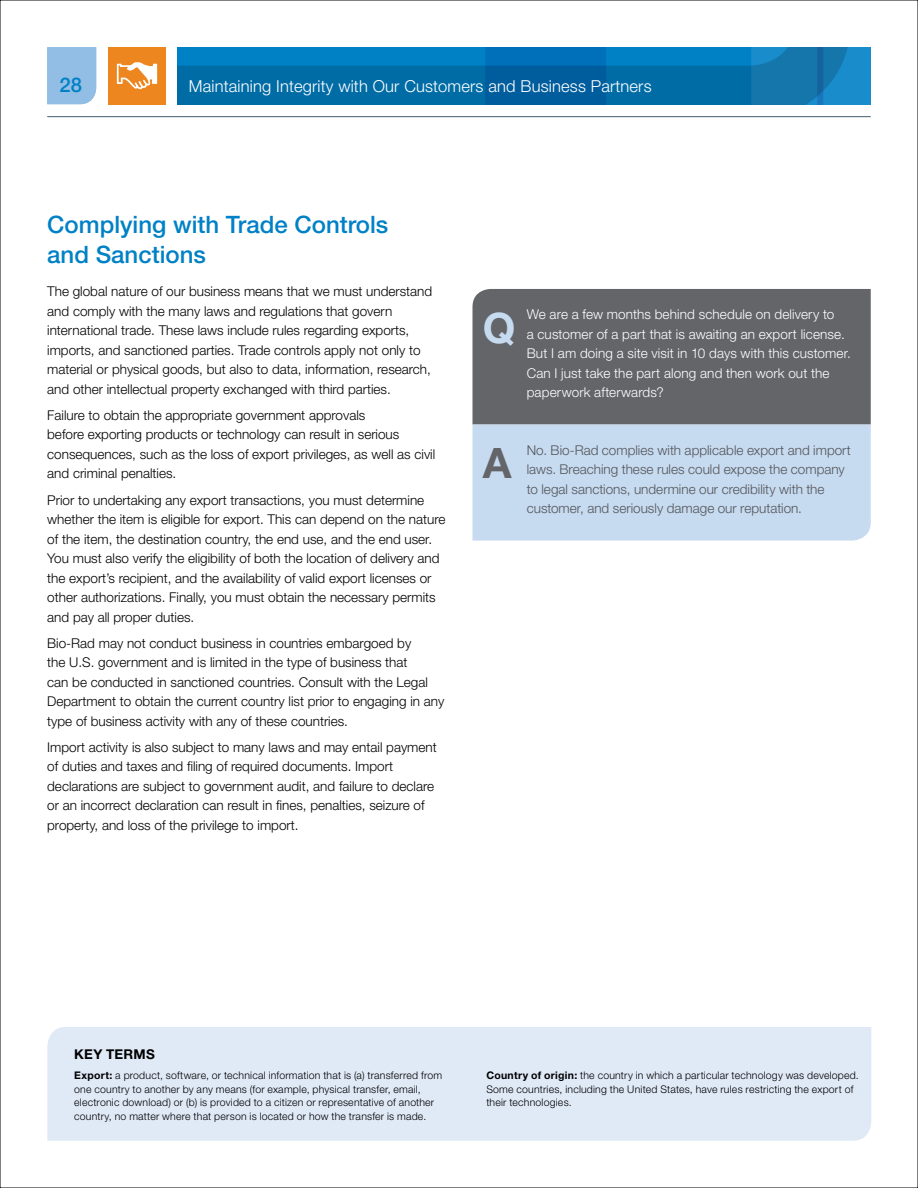
<style>
.page{position:relative;width:918px;height:1188px;background:#fff}
.page>*{position:absolute;margin:0;border:0;box-sizing:border-box;transform-origin:0 0}
.t1{font:700 42px "Helvetica Neue LT Std";color:#c6daf0}
.t2{font:700 42px "Helvetica Neue LT Std";color:#646569}
.t3{font:500 24px/30px "Helvetica Neue LT Std";color:#0081c6}
.t4{font:500 20.25px "Helvetica Neue LT Std";color:#0081c6}
.t5{font:300 16.5px "Helvetica Neue LT Std";letter-spacing:.01em;color:#fff}
.t6{font:300 13.5px/19.5px "Helvetica Neue LT Std";color:#000}
.t7{font:300 13.5px/19.5px "Helvetica Neue LT Std";letter-spacing:.01em;color:#fff}
.t8{font:300 13.5px/19.5px "Helvetica Neue LT Std";color:#55565a}
.t9{font:700 13.5px "Helvetica Neue LT Std";letter-spacing:.02em;color:#000}
.t10{font:300 10.5px/13.5px "Helvetica Neue LT Std";letter-spacing:.02em;color:#000}
.s1{font-weight:700}
</style>
<div class="page">
<svg style="left:178px;top:47px;width:693px;height:57px;background:#0371af"></svg>
<div style="left:35px;top:105px;width:850px;height:13px;background:#0081c6;opacity:.25"></div>
<div style="left:47px;top:47px;width:49px;height:57px;background:#92bde4"></div>
<div style="left:108px;top:47px;width:58px;height:57px;background:#ed861e"></div>
<svg style="left:117px;top:62px;width:40px;height:28px"></svg>
<div style="left:47px;top:1027px;width:824px;height:114px;background:#e0eaf7"></div>
<div style="left:472px;top:289px;width:399px;height:136px;background:#646569"></div>
<div style="left:472px;top:425px;width:399px;height:116px;background:#c6daf0"></div>
<h3 class="t4" style="left:60px;top:72px;width:24px">2853</h3>
<p class="t5" style="left:189px;top:76px;width:464px">Maintaining Integrity with Our Customers and Business Partners</p>
<h2 class="t3" style="left:47px;top:209px;width:343px">Complying with Trade Controls and Sanctions</h2>
<p class="t6" style="left:47px;top:281px;width:387px">The global nature of our business means that we must understand and comply with the many laws and regulations that govern international trade. These laws include rules regarding exports, imports, and sanctioned parties. Trade controls apply not only to material or physical goods, but also to data, information, research, and other intellectual property exchanged with third parties.</p>
<p class="t6" style="left:47px;top:405px;width:390px">Failure to obtain the appropriate government approvals<br>before exporting products or technology can result in serious consequences, such as the loss of export privileges, as well as civil and criminal penalties.</p>
<p class="t6" style="left:47px;top:490px;width:400px">Prior to undertaking any export transactions, you must determine whether the item is eligible for export. This can depend on the nature of the item, the destination country, the end use, and the end user.<br>You must also verify the eligibility of both the location of delivery and the export’s recipient, and the availability of valid export licenses or other authorizations. Finally, you must obtain the necessary permits and pay all proper duties.</p>
<p class="t6" style="left:47px;top:633px;width:399px">Bio-Rad may not conduct business in countries embargoed by<br>the U.S. government and is limited in the type of business that<br>can be conducted in sanctioned countries. Consult with the Legal Department to obtain the current country list prior to engaging in any type of business activity with any of these countries.</p>
<p class="t6" style="left:47px;top:737px;width:391px">Import activity is also subject to many laws and may entail payment of duties and taxes and filing of required documents. Import declarations are subject to government audit, and failure to declare or an incorrect declaration can result in fines, penalties, seizure of property, and loss of the privilege to import.</p>
<h1 class="t1" style="left:483px;top:302px;width:34px">Q</h1>
<p class="t7" style="left:527px;top:304px;width:326px">We are a few months behind schedule on delivery to<br>a customer of a part that is awaiting an export license.<br>But I am doing a site visit in 10 days with this customer.<br>Can I just take the part along and then work out the paperwork afterwards?</p>
<p class="t7" style="left:526px;top:306px;width:155px">When should I speak out?</p>
<h1 class="t2" style="left:483px;top:437px;width:30px">A</h1>
<p class="t8" style="left:527px;top:440px;width:326px">No. Bio-Rad complies with applicable export and import laws. Breaching these rules could expose the company to legal sanctions, undermine our credibility with the customer, and seriously damage our reputation.</p>
<p class="t9" style="left:74px;top:1046px;width:82px">KEY TERMS</p>
<p class="t10" style="left:74px;top:1068px;width:370px"><span class="s1">Export:</span> a product, software, or technical information that is (a) transferred from one country to another by any means (for example, physical transfer, email, electronic download) or (b) is provided to a citizen or representative of another country, no matter where that person is located or how the transfer is made.</p>
<p class="t10" style="left:486px;top:1068px;width:374px"><span class="s1">Country of origin:</span> the country in which a particular technology was developed.<br>Some countries, including the United States, have rules restricting the export of their technologies.</p>
</div>
